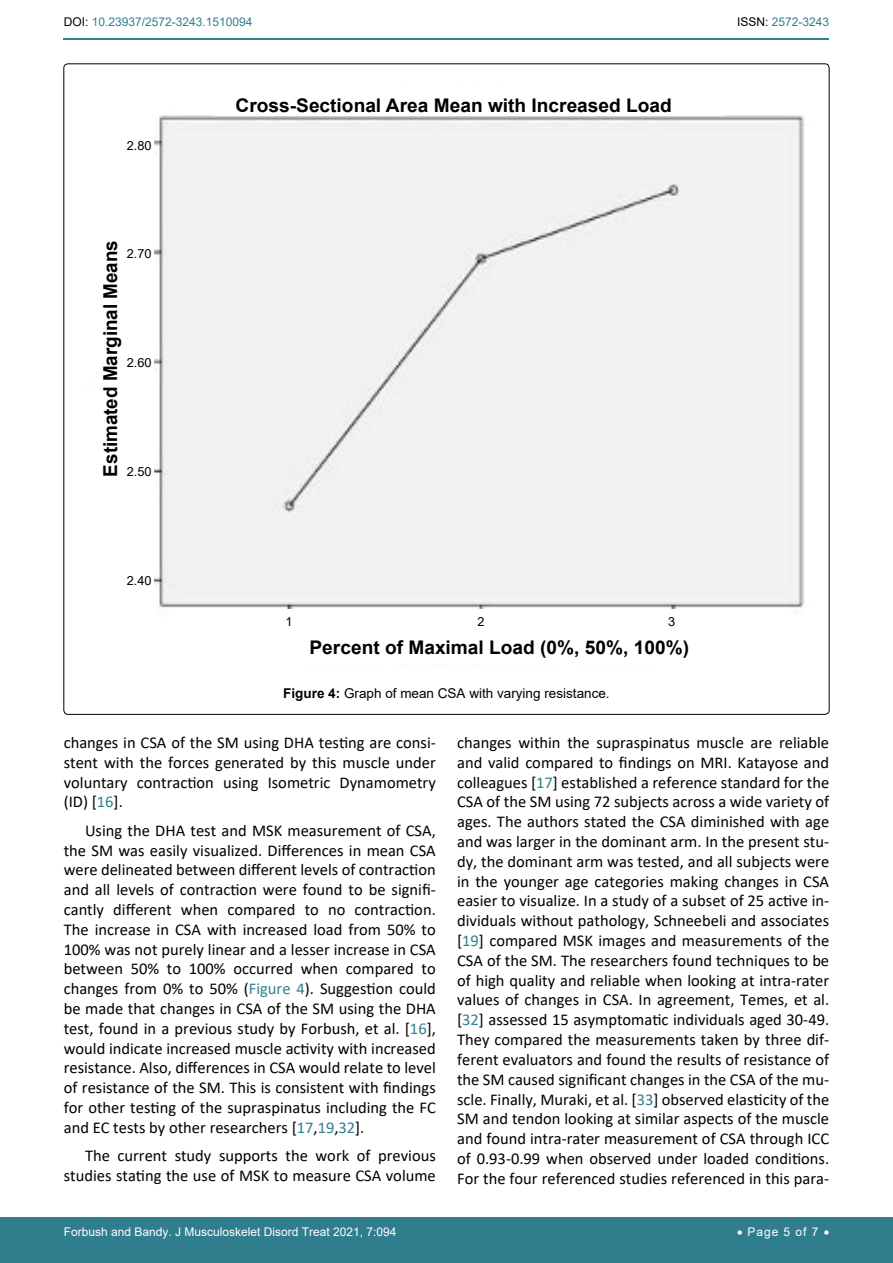
<style>
.page{position:relative;width:893px;height:1263px;background:#fff}
.page>*{position:absolute;margin:0;border:0;box-sizing:border-box;transform-origin:0 0}
.t1{font:700 19.2px "Arial";color:#000}
.t2{font:700 18.75px "Arial";color:#000}
.t3{font:16.5px/19.8px "Calibri";color:#000;text-align:justify}
.t4{font:13.5px "Arial";color:#000}
.t5{font:12.6px "Arial";color:#000}
.t6{font:12px "Arial";color:#fff}
.t7{font:12px "Arial";color:#30808d}
.s1{color:#000}
.s2{font-weight:700}
.s3{color:#30808d}
</style>
<div class="page">
<div style="left:0;top:1217px;width:893px;height:46px;background:#307d8d"></div>
<hr style="left:64px;top:38px;width:765px;height:2px;background:#30808d">
<div style="left:154px;top:115px;width:650px;height:494px;background:#f2f2f2"></div>
<p class="t7" style="left:64px;top:14px;width:190px"><span class="s1">DOI:</span> 10.23937/2572-3243.1510094</p>
<p class="t7" style="left:737px;top:14px;width:94px"><span class="s1">ISSN:</span> 2572-3243</p>
<p class="t5" style="left:127px;top:137px;width:26px">2.80</p>
<p class="t1" style="left:97px;top:476px;width:238px;rotate:-90deg">Estimated Marginal Means</p>
<p class="t5" style="left:127px;top:245px;width:26px">2.70</p>
<p class="t5" style="left:127px;top:354px;width:26px">2.60</p>
<p class="t5" style="left:127px;top:463px;width:26px">2.50</p>
<p class="t5" style="left:127px;top:571px;width:26px">2.40</p>
<p class="t2" style="left:236px;top:92px;width:438px">Cross-Sectional Area Mean with Increased Load</p>
<p class="t5" style="left:285px;top:613px;width:9px">1</p>
<p class="t5" style="left:478px;top:613px;width:9px">2</p>
<p class="t5" style="left:668px;top:613px;width:9px">3</p>
<p class="t2" style="left:310px;top:634px;width:381px">Percent of Maximal Load (0%, 50%, 100%)</p>
<p class="t4" style="left:283px;top:684px;width:328px"><span class="s2">Figure 4:</span> Graph of mean CSA with varying resistance.</p>
<p class="t3" style="left:64px;top:732px;width:374px">changes in CSA of the SM using DHA testing are consi&shy;stent with the forces generated by this muscle under voluntary contraction using Isometric Dynamometry (ID) [<span class="s3">16</span>].</p>
<p class="t3" style="left:64px;top:820px;width:374px;text-indent:21px">Using the DHA test and MSK measurement of CSA, the SM was easily visualized. Differences in mean CSA were delineated between different levels of contraction and all levels of contraction were found to be signifi&shy;cantly different when compared to no contraction.<br>The increase in CSA with increased load from 50% to 100% was not purely linear and a lesser increase in CSA between 50% to 100% occurred when compared to changes from 0% to 50% (<span class="s3">Figure 4</span>). Suggestion could be made that changes in CSA of the SM using the DHA test, found in a previous study by Forbush, et al. [<span class="s3">16</span>], would indicate increased muscle activity with increased resistance. Also, differences in CSA would relate to level of resistance of the SM. This is consistent with findings for other testing of the supraspinatus including the FC and EC tests by other researchers [<span class="s3">17</span>,<span class="s3">19</span>,<span class="s3">32</span>].</p>
<p class="t3" style="left:64px;top:1145px;width:374px;text-align:right">The current study supports the work of previous studies stating the use of MSK to measure CSA volume</p>
<p class="t3" style="left:457px;top:732px;width:374px">changes within the supraspinatus muscle are reliable and valid compared to findings on MRI. Katayose and colleagues [<span class="s3">17</span>] established a reference standard for the CSA of the SM using 72 subjects across a wide variety of ages. The authors stated the CSA diminished with age and was larger in the dominant arm. In the present stu&shy;dy, the dominant arm was tested, and all subjects were in the younger age categories making changes in CSA easier to visualize. In a study of a subset of 25 active in&shy;dividuals without pathology, Schneebeli and associates [<span class="s3">19</span>] compared MSK images and measurements of the CSA of the SM. The researchers found techniques to be of high quality and reliable when looking at intra-rater values of changes in CSA. In agreement, Temes, et al. [<span class="s3">32</span>] assessed 15 asymptomatic individuals aged 30-49.<br>They compared the measurements taken by three dif&shy;ferent evaluators and found the results of resistance of the SM caused significant changes in the CSA of the mu&shy;scle. Finally, Muraki, et al. [<span class="s3">33</span>] observed elasticity of the SM and tendon looking at similar aspects of the muscle and found intra-rater measurement of CSA through ICC of 0.93-0.99 when observed under loaded conditions.<br>For the four referenced studies referenced in this para-</p>
<p class="t6" style="left:64px;top:1223px;width:334px">Forbush and Bandy. J Musculoskelet Disord Treat 2021, 7:094</p>
<p class="t6" style="left:737px;top:1223px;width:94px">• Page 5 of 7 •</p>
</div>
